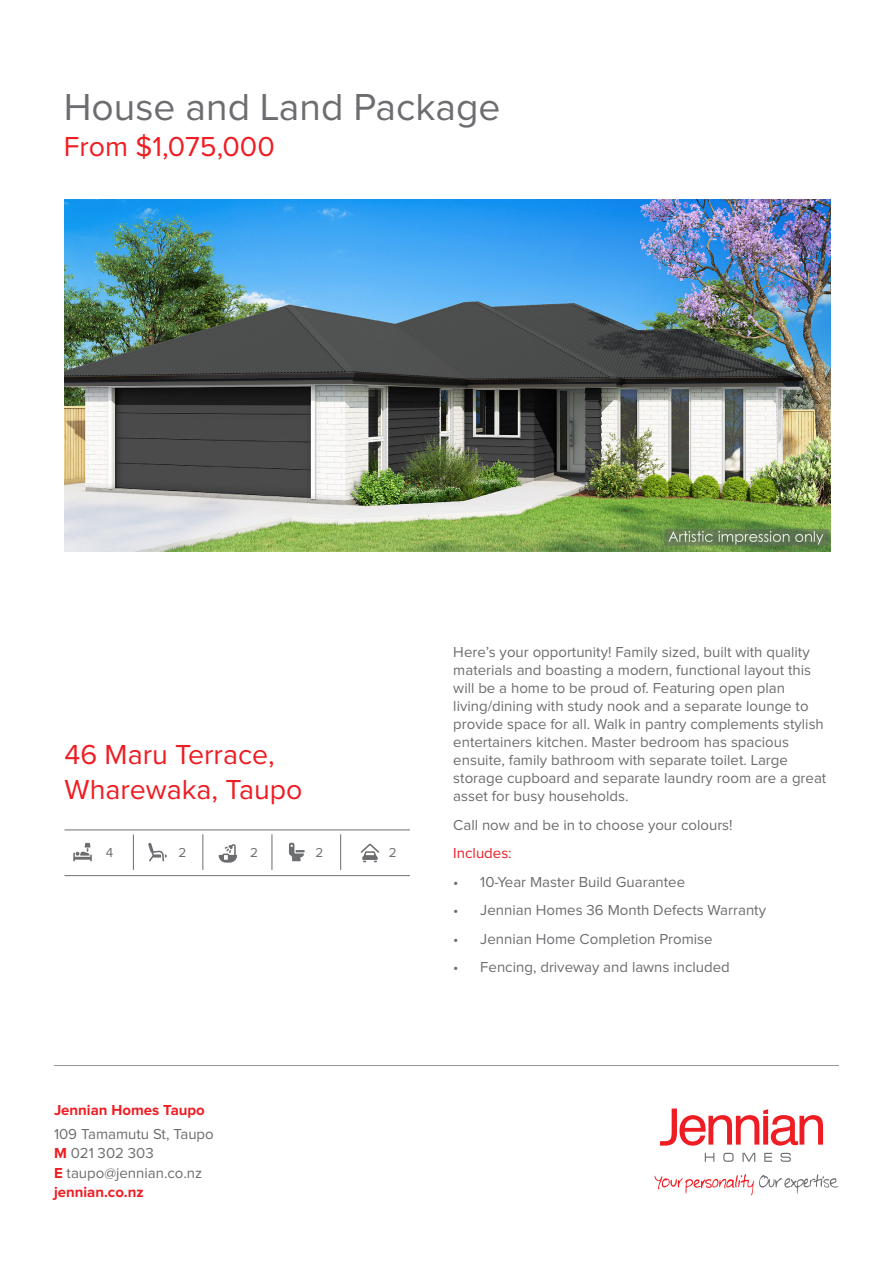
<style>
.page{position:relative;width:893px;height:1263px;background:#fff}
.page>*{position:absolute;margin:0;border:0;box-sizing:border-box;transform-origin:0 0}
.House_and_Land_Package_Title{font:39px "Proxima Nova";color:#6c6d70}
.Address{font:28.5px "Proxima Nova";color:#ee1d23}
.Price{font:28.5px "Proxima Nova";color:#ee1d23}
.Body_Text_-_Discription{font:15px/18px "Proxima Nova";color:#6c6d70}
.t1{font:700 15px "Proxima Nova";color:#ee1d23}
.Body_Text_-_Discription-2{font:15px "Proxima Nova";color:#ee1d23}
.t2{font:13.35px "Proxima Nova";color:#6c6d70}
.s1{font-weight:700;color:#ee1d23}
</style>
<div class="page">
<svg style="left:219px;top:844px;width:18px;height:19px"></svg>
<svg style="left:361px;top:844px;width:18px;height:18px"></svg>
<svg style="left:289px;top:843px;width:16px;height:18px"></svg>
<hr style="left:133px;top:834px;width:1px;height:36px;background:#6c6d70">
<hr style="left:203px;top:834px;width:1px;height:36px;background:#6c6d70">
<hr style="left:272px;top:834px;width:1px;height:36px;background:#6c6d70">
<hr style="left:340px;top:834px;width:1px;height:36px;background:#6c6d70">
<hr style="left:64px;top:830px;width:346px;height:1px;background:#6c6d70">
<hr style="left:64px;top:875px;width:346px;height:1px;background:#6c6d70">
<svg style="left:73px;top:843px;width:19px;height:18px"></svg>
<svg style="left:148px;top:843px;width:19px;height:18px"></svg>
<img style="left:64px;top:200px;width:767px;height:351px">
<hr style="left:54px;top:1065px;width:785px;height:1px;background:#939598">
<svg style="left:660px;top:1108px;width:163px;height:38px"></svg>
<svg style="left:705px;top:1153px;width:9px;height:9px"></svg>
<svg style="left:723px;top:1153px;width:11px;height:9px"></svg>
<svg style="left:742px;top:1153px;width:13px;height:9px"></svg>
<svg style="left:764px;top:1153px;width:8px;height:9px"></svg>
<svg style="left:780px;top:1153px;width:11px;height:9px"></svg>
<svg style="left:655px;top:1174px;width:184px;height:21px"></svg>
<p class="House_and_Land_Package_Title" style="left:64px;top:89px;width:438px">House and Land Package</p>
<p class="Price" style="left:64px;top:133px;width:212px">From $1,075,000</p>
<p class="Address" style="left:64px;top:742px;width:212px">46 Maru Terrace,</p>
<p class="Address" style="left:64px;top:776px;width:239px">Wharewaka, Taupo</p>
<p class="t2" style="left:106px;top:847px;width:9px">4</p>
<p class="t2" style="left:179px;top:847px;width:9px">2</p>
<p class="t2" style="left:250px;top:847px;width:9px">2</p>
<p class="t2" style="left:316px;top:847px;width:9px">2</p>
<p class="t2" style="left:389px;top:847px;width:9px">2</p>
<p class="t1" style="left:54px;top:1103px;width:152px">Jennian Homes Taupo</p>
<p class="Body_Text_-_Discription" style="left:54px;top:1125px;width:161px">109 Tamamutu St, Taupo</p>
<p class="Body_Text_-_Discription" style="left:54px;top:1145px;width:101px"><span class="s1">M</span> 021 302 303</p>
<p class="Body_Text_-_Discription" style="left:54px;top:1164px;width:150px"><span class="s1">E</span> taupo@jennian.co.nz</p>
<p class="t1" style="left:54px;top:1185px;width:91px">jennian.co.nz</p>
<p class="Body_Text_-_Discription" style="left:453px;top:644px;width:375px">Here’s your opportunity! Family sized, built with quality materials and boasting a modern, functional layout this will be a home to be proud of. Featuring open plan living/dining with study nook and a separate lounge to provide space for all. Walk in pantry complements stylish entertainers kitchen. Master bedroom has spacious ensuite, family bathroom with separate toilet. Large storage cupboard and separate laundry room are a great asset for busy households.</p>
<p class="Body_Text_-_Discription" style="left:453px;top:816px;width:281px">Call now and be in to choose your colours!</p>
<p class="Body_Text_-_Discription-2" style="left:453px;top:846px;width:60px">Includes:</p>
<p class="Body_Text_-_Discription" style="left:453px;top:873px;width:233px">• 10-Year Master Build Guarantee</p>
<p class="Body_Text_-_Discription" style="left:453px;top:902px;width:314px">• Jennian Homes 36 Month Defects Warranty</p>
<p class="Body_Text_-_Discription" style="left:453px;top:930px;width:261px">• Jennian Home Completion Promise</p>
<p class="Body_Text_-_Discription" style="left:453px;top:959px;width:278px">• Fencing, driveway and lawns included</p>
</div>
